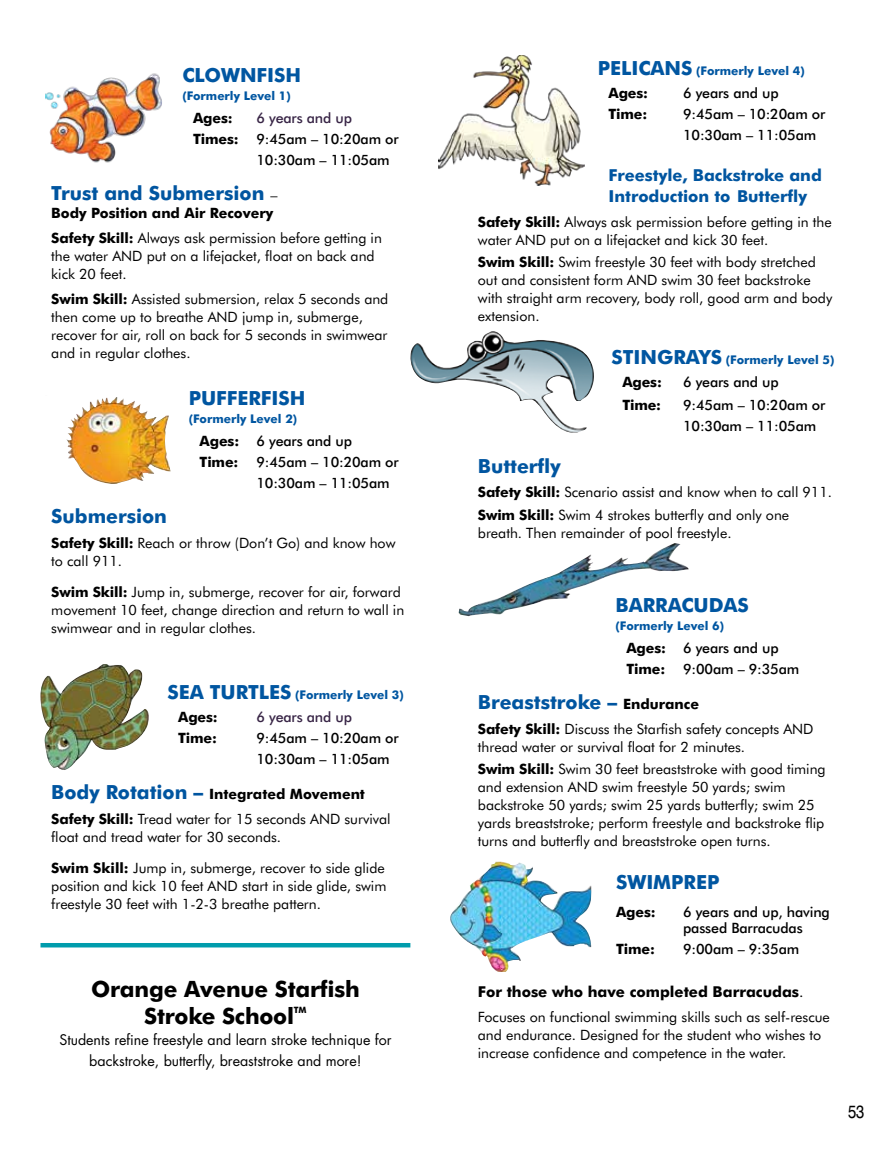
<style>
.page{position:relative;width:891px;height:1161px;background:#fff}
.page>*{position:absolute;margin:0;border:0;box-sizing:border-box;transform-origin:0 0}
.t1{font:700 22.5px/27px "Futura BT";letter-spacing:-.01em;color:#000;text-align:center}
.t2{font:700 19.5px "Futura BT";color:#0055a0}
.t3{font:700 19.5px "Futura BT";color:#0056a1}
.t4{font:18px "Swiss 721 BT";color:#000;scale:.83 1}
.t5{font:700 16.5px/21px "Futura BT";color:#0055a0}
.t6{font:700 15px "Futura BT";color:#000}
.t7{font:14.25px/18px "Futura BT";color:#000}
.t8{font:500 14.25px/21px "Futura BT";letter-spacing:-.01em;color:#000}
.t9{font:700 14.25px/24.8px "Futura BT";letter-spacing:-.01em;color:#000}
.t10{font:14.25px/21px "Futura";color:#000;text-align:center}
.t11{font:500 14.25px "Futura BT";letter-spacing:-.01em;color:#382546}
.t12{font:700 12px "Futura BT";color:#0056a1}
.t13{font:700 8.7px "Futura BT";color:#000}
.s1{font-weight:700}
.s2{font-weight:400;font-size:14.25px;color:#000}
.s3{font-weight:400}
.s4{font-size:19.5px}
.s5{font-weight:700;font-size:19.5px;color:#0055a0}
.s6{font-size:14.25px;color:#000}
</style>
<div class="page">
<hr style="left:40px;top:943px;width:370px;height:4px;background:#009cac">
<img style="left:46px;top:73px;width:116px;height:90px">
<img style="left:66px;top:397px;width:105px;height:87px">
<img style="left:40px;top:664px;width:109px;height:106px">
<img style="left:410px;top:331px;width:184px;height:102px">
<img style="left:439px;top:56px;width:146px;height:130px">
<img style="left:459px;top:543px;width:230px;height:73px">
<img style="left:450px;top:862px;width:142px;height:110px">
<h2 class="t3" style="left:182px;top:63px;width:120px">CLOWNFISH</h2>
<p class="t12" style="left:182px;top:88px;width:110px">(Formerly Level 1)</p>
<p class="t9" style="left:193px;top:105px;width:41px">Ages:</p>
<p class="t11" style="left:256px;top:109px;width:97px">6 years and up</p>
<p class="t8" style="left:193px;top:128px;width:207px"><span class="s1">Times:</span> 9:45am – 10:20am or</p>
<p class="t8" style="left:256px;top:149px;width:135px">10:30am – 11:05am</p>
<h2 class="t2" style="left:51px;top:181px;width:228px">Trust and Submersion <span class="s2">–</span></h2>
<p class="t9" style="left:51px;top:201px;width:332px">Body Position and Air Recovery<br>Safety Skill: <span class="s3">Always ask permission before getting in</span></p>
<p class="t7" style="left:51px;top:247px;width:325px">the water AND put on a lifejacket, float on back and kick 20 feet.</p>
<p class="t7" style="left:51px;top:289px;width:339px"><span class="s1">Swim Skill:</span> Assisted submersion, relax 5 seconds and then come up to breathe AND jump in, submerge, recover for air, roll on back for 5 seconds in swimwear and in regular clothes.</p>
<h2 class="t3" style="left:189px;top:386px;width:118px">PUFFERFISH</h2>
<p class="t12" style="left:189px;top:411px;width:110px">(Formerly Level 2)</p>
<p class="t8" style="left:200px;top:430px;width:154px"><span class="s1">Ages:</span> 6 years and up<br><span class="s1">Time:</span></p>
<p class="t8" style="left:256px;top:451px;width:144px">9:45am – 10:20am or<br>10:30am – 11:05am</p>
<h2 class="t2" style="left:51px;top:504px;width:117px">Submersion</h2>
<p class="t7" style="left:51px;top:534px;width:346px"><span class="s1">Safety Skill:</span> Reach or throw (Don’t Go) and know how to call 911.</p>
<p class="t7" style="left:51px;top:583px;width:355px"><span class="s1">Swim Skill:</span> Jump in, submerge, recover for air, forward movement 10 feet, change direction and return to wall in swimwear and in regular clothes.</p>
<p class="t12" style="left:167px;top:687px;width:238px"><span class="s4">SEA TURTLES</span> (Formerly Level 3)</p>
<p class="t9" style="left:178px;top:704px;width:41px">Ages:</p>
<p class="t11" style="left:256px;top:708px;width:97px">6 years and up</p>
<p class="t9" style="left:178px;top:725px;width:40px">Time:</p>
<p class="t8" style="left:256px;top:727px;width:144px">9:45am – 10:20am or<br>10:30am – 11:05am</p>
<p class="t7" style="left:51px;top:781px;width:341px;line-height:24.8px"><span class="s5">Body Rotation –</span> <span class="s1">Integrated Movement<br>Safety Skill:</span> Tread water for 15 seconds AND survival</p>
<p class="t7" style="left:51px;top:828px;width:231px">float and tread water for 30 seconds.</p>
<p class="t7" style="left:51px;top:859px;width:337px;text-align:justify"><span class="s1">Swim Skill:</span> Jump in, submerge, recover to side glide position and kick 10 feet AND start in side glide, swim freestyle 30 feet with 1-2-3 breathe pattern.</p>
<h1 class="t1" style="left:91px;top:975px;width:270px">Orange Avenue Starfish<br>Stroke School</h1>
<p class="t13" style="left:294px;top:1005px;width:14px">TM</p>
<p class="t10" style="left:59px;top:1029px;width:334px">Students refine freestyle and learn stroke technique for backstroke, butterfly, breaststroke and more!</p>
<p class="t12" style="left:598px;top:63px;width:208px"><span class="s4">PELICANS</span> (Formerly Level 4)</p>
<p class="t9" style="left:609px;top:80px;width:41px">Ages:</p>
<p class="t8" style="left:683px;top:82px;width:97px">6 years and up</p>
<p class="t9" style="left:609px;top:101px;width:40px">Time:</p>
<p class="t8" style="left:683px;top:103px;width:144px">9:45am – 10:20am or<br>10:30am – 11:05am</p>
<p class="t5" style="left:609px;top:165px;width:215px">Freestyle, Backstroke and<br>Introduction to Butterfly</p>
<p class="t7" style="left:478px;top:213px;width:355px"><span class="s1">Safety Skill:</span> Always ask permission before getting in the water AND put on a lifejacket and kick 30 feet.</p>
<p class="t7" style="left:478px;top:253px;width:356px"><span class="s1">Swim Skill:</span> Swim freestyle 30 feet with body stretched out and consistent form AND swim 30 feet backstroke with straight arm recovery, body roll, good arm and body extension.</p>
<p class="t12" style="left:612px;top:352px;width:224px"><span class="s4">STINGRAYS</span> (Formerly Level 5)</p>
<p class="t9" style="left:622px;top:370px;width:41px">Ages:</p>
<p class="t8" style="left:683px;top:371px;width:97px">6 years and up</p>
<p class="t9" style="left:622px;top:392px;width:40px">Time:</p>
<p class="t8" style="left:683px;top:394px;width:144px">9:45am – 10:20am or<br>10:30am – 11:05am</p>
<h2 class="t2" style="left:478px;top:454px;width:84px">Butterfly</h2>
<p class="t7" style="left:478px;top:481px;width:356px;line-height:22.4px"><span class="s1">Safety Skill:</span> Scenario assist and know when to call 911.<br><span class="s1">Swim Skill:</span> Swim 4 strokes butterfly and only one</p>
<p class="t7" style="left:478px;top:524px;width:255px">breath. Then remainder of pool freestyle.</p>
<h2 class="t3" style="left:616px;top:593px;width:135px">BARRACUDAS</h2>
<p class="t12" style="left:616px;top:618px;width:110px">(Formerly Level 6)</p>
<p class="t8" style="left:626px;top:637px;width:154px"><span class="s1">Ages:</span> 6 years and up<br><span class="s1">Time:</span></p>
<p class="t8" style="left:683px;top:658px;width:118px">9:00am – 9:35am</p>
<h2 class="t2" style="left:478px;top:690px;width:223px">Breaststroke – <span class="s6">Endurance</span></h2>
<p class="t7" style="left:478px;top:720px;width:337px"><span class="s1">Safety Skill:</span> Discuss the Starfish safety concepts AND thread water or survival float for 2 minutes.</p>
<p class="t7" style="left:478px;top:760px;width:349px"><span class="s1">Swim Skill:</span> Swim 30 feet breaststroke with good timing and extension AND swim freestyle 50 yards; swim backstroke 50 yards; swim 25 yards butterfly; swim 25 yards breaststroke; perform freestyle and backstroke flip turns and butterfly and breaststroke open turns.</p>
<h2 class="t3" style="left:616px;top:870px;width:105px">SWIMPREP</h2>
<p class="t9" style="left:616px;top:899px;width:41px">Ages:</p>
<p class="t8" style="left:683px;top:903px;width:148px;line-height:16.5px">6 years and up, having passed Barracudas</p>
<p class="t9" style="left:616px;top:937px;width:40px">Time:</p>
<p class="t8" style="left:683px;top:939px;width:118px">9:00am – 9:35am</p>
<p class="t6" style="left:478px;top:982px;width:327px">For those who have completed Barracudas<span class="s3">.</span></p>
<p class="t7" style="left:478px;top:1008px;width:353px">Focuses on functional swimming skills such as self-rescue and endurance. Designed for the student who wishes to increase confidence and competence in the water.</p>
<p class="t4" style="left:848px;top:1100px;width:21px">53</p>
</div>
